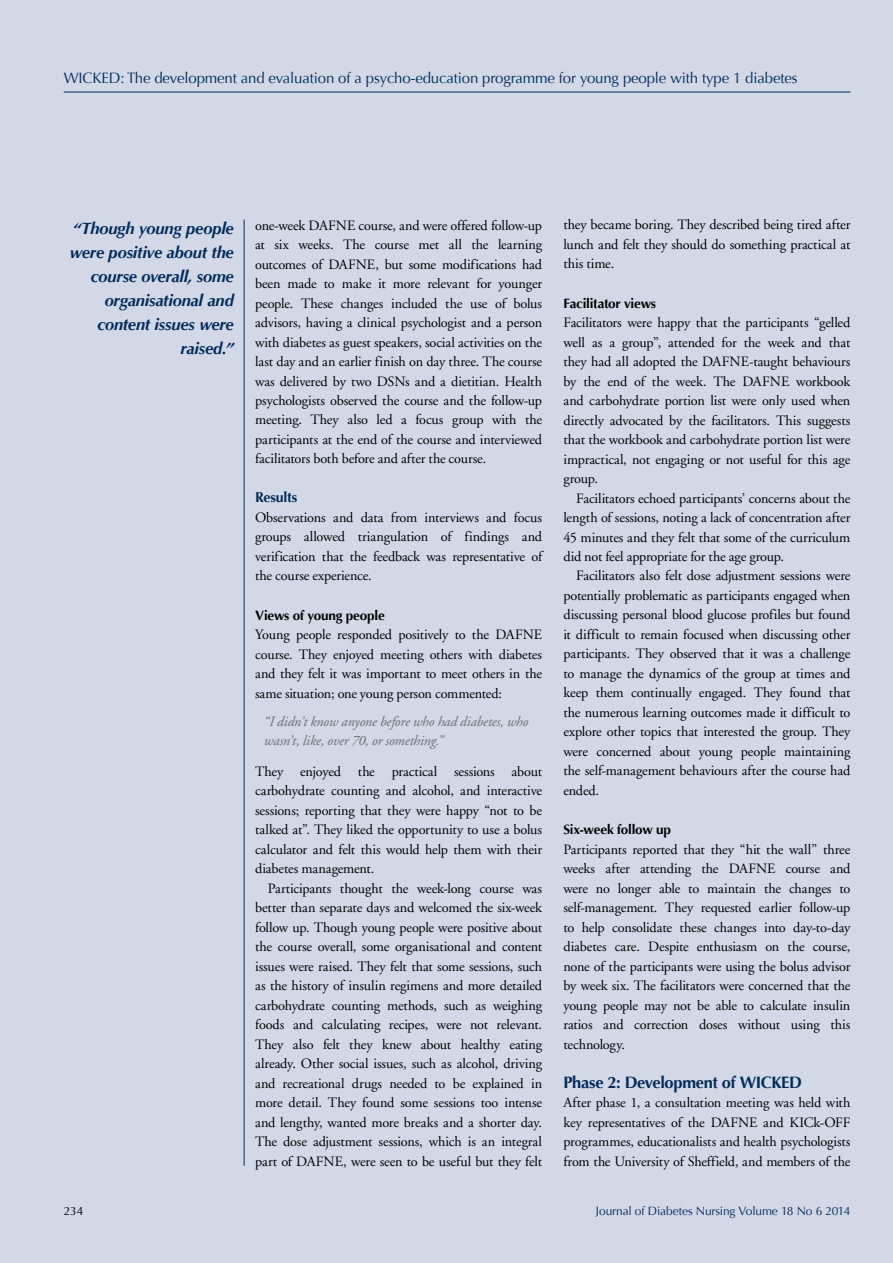
<style>
.page{position:relative;width:893px;height:1263px;background:#d3d8e6}
.page>*{position:absolute;margin:0;border:0;box-sizing:border-box;transform-origin:0 0}
.t1{font:italic 700 16.5px/24px "Optima";letter-spacing:-.015em;color:#002b5c;text-align:right}
.t2{font:700 16.5px "Optima";letter-spacing:-.025em;color:#002b5c}
.t3{font:15px "Optima";letter-spacing:-.01em;color:#002b5c}
.t4{font:14.25px/19.5px "Adobe Garamond";letter-spacing:-.01em;color:#000;text-align:justify}
.t5{font:italic 14.25px/19.5px "Adobe Garamond";letter-spacing:-.015em;color:#6d6e71}
.t6{font:700 14.25px "Optima";letter-spacing:-.015em;color:#002b5c}
.t7{font:700 13.5px "Optima";letter-spacing:-.015em;color:#000}
.t8{font:12px "Optima";letter-spacing:-.015em;color:#002b5c}
.t9{font:12px "Optima";color:#000}
</style>
<div class="page">
<hr style="left:64px;top:92px;width:786px;height:1px;background:#002b5c">
<hr style="left:244px;top:219px;width:1px;height:947px;background:#002b5c">
<p class="t3" style="left:64px;top:69px;width:735px">WICKED: The development and evaluation of a psycho-education programme for young people with type 1 diabetes</p>
<p class="t1" style="left:70px;top:216px;width:166px">“Though young people were positive about the course overall, some organisational and content issues were raised.”</p>
<p class="t4" style="left:255px;top:216px;width:289px">one-week DAFNE course, and were offered follow-up at six weeks. The course met all the learning outcomes of DAFNE, but some modifications had been made to make it more relevant for younger people. These changes included the use of bolus advisors, having a clinical psychologist and a person with diabetes as guest speakers, social activities on the last day and an earlier finish on day three. The course was delivered by two DSNs and a dietitian. Health psychologists observed the course and the follow-up meeting. They also led a focus group with the participants at the end of the course and interviewed facilitators both before and after the course.</p>
<p class="t6" style="left:255px;top:489px;width:44px">Results</p>
<p class="t4" style="left:255px;top:508px;width:289px">Observations and data from interviews and focus groups allowed triangulation of findings and verification that the feedback was representative of the course experience.</p>
<p class="t7" style="left:255px;top:607px;width:131px">Views of young people</p>
<p class="t4" style="left:255px;top:625px;width:288px">Young people responded positively to the DAFNE course. They enjoyed meeting others with diabetes and they felt it was important to meet others in the same situation; one young person commented:</p>
<p class="t5" style="left:264px;top:712px;width:266px">“I didn’t know anyone before who had diabetes, who wasn’t, like, over 70, or something.”</p>
<p class="t4" style="left:255px;top:762px;width:289px">They enjoyed the practical sessions about carbohydrate counting and alcohol, and interactive sessions; reporting that they were happy “not to be talked at”. They liked the opportunity to use a bolus calculator and felt this would help them with their diabetes management.</p>
<p class="t4" style="left:255px;top:879px;width:289px;text-indent:13px">Participants thought the week-long course was better than separate days and welcomed the six-week follow up. Though young people were positive about the course overall, some organisational and content issues were raised. They felt that some sessions, such as the history of insulin regimens and more detailed carbohydrate counting methods, such as weighing foods and calculating recipes, were not relevant.<br>They also felt they knew about healthy eating already. Other social issues, such as alcohol, driving and recreational drugs needed to be explained in more detail. They found some sessions too intense and lengthy, wanted more breaks and a shorter day.<br>The dose adjustment sessions, which is an integral part of DAFNE, were seen to be useful but they felt</p>
<p class="t4" style="left:563px;top:215px;width:288px">they became boring. They described being tired after lunch and felt they should do something practical at this time.</p>
<p class="t7" style="left:563px;top:295px;width:94px">Facilitator views</p>
<p class="t4" style="left:563px;top:313px;width:288px">Facilitators were happy that the participants “gelled well as a group”, attended for the week and that they had all adopted the DAFNE-taught behaviours by the end of the week. The DAFNE workbook and carbohydrate portion list were only used when directly advocated by the facilitators. This suggests that the workbook and carbohydrate portion list were impractical, not engaging or not useful for this age group.</p>
<p class="t4" style="left:563px;top:489px;width:289px;text-indent:13px">Facilitators echoed participants’ concerns about the length of sessions, noting a lack of concentration after 45 minutes and they felt that some of the curriculum did not feel appropriate for the age group.</p>
<p class="t4" style="left:563px;top:567px;width:289px;text-indent:13px">Facilitators also felt dose adjustment sessions were potentially problematic as participants engaged when discussing personal blood glucose profiles but found it difficult to remain focused when discussing other participants. They observed that it was a challenge to manage the dynamics of the group at times and keep them continually engaged. They found that the numerous learning outcomes made it difficult to explore other topics that interested the group. They were concerned about young people maintaining the self-management behaviours after the course had ended.</p>
<p class="t7" style="left:563px;top:822px;width:109px">Six-week follow up</p>
<p class="t4" style="left:563px;top:840px;width:289px">Participants reported that they “hit the wall” three weeks after attending the DAFNE course and were no longer able to maintain the changes to self-management. They requested earlier follow-up to help consolidate these changes into day-to-day diabetes care. Despite enthusiasm on the course, none of the participants were using the bolus advisor by week six. The facilitators were concerned that the young people may not be able to calculate insulin ratios and correction doses without using this technology.</p>
<p class="t2" style="left:563px;top:1072px;width:240px">Phase 2: Development of WICKED</p>
<p class="t4" style="left:563px;top:1093px;width:288px">After phase 1, a consultation meeting was held with key representatives of the DAFNE and KICk-OFF programmes, educationalists and health psychologists from the University of Sheffield, and members of the</p>
<p class="t9" style="left:64px;top:1204px;width:21px">234</p>
<p class="t8" style="left:596px;top:1204px;width:256px">Journal of Diabetes Nursing Volume 18 No 6 2014</p>
</div>
